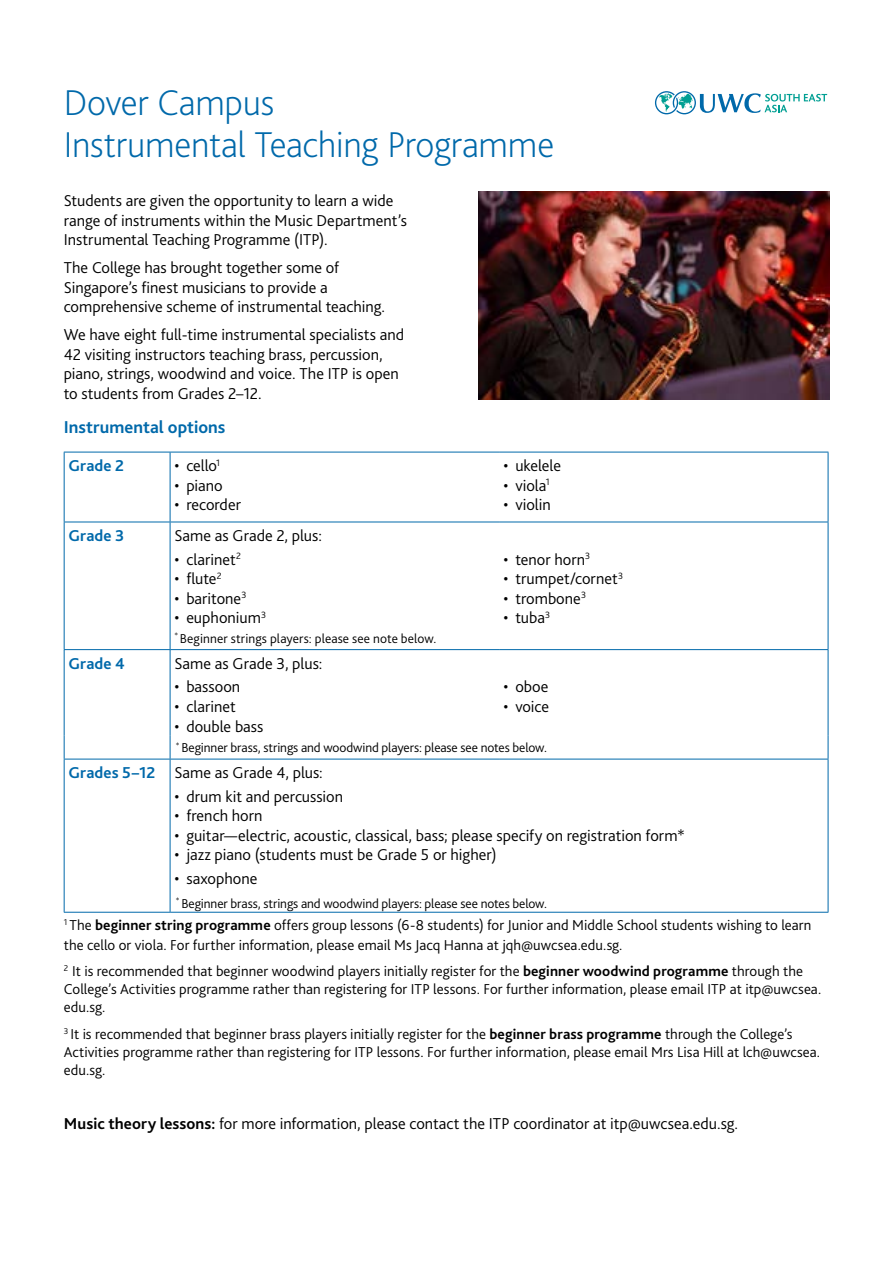
<style>
.page{position:relative;width:893px;height:1263px;background:#fff}
.page>*{position:absolute;margin:0;border:0;box-sizing:border-box;transform-origin:0 0}
.t1{font:200 37.5px/42px "Bliss 2";letter-spacing:-.01em;color:#0069aa}
.t2{font:700 18px "Bliss 2";color:#0069aa}
.t3{font:300 16.5px/19.5px "Bliss 2";color:#000}
.t4{font:700 16.5px "Bliss 2";letter-spacing:.005em;color:#0069aa}
.t5{font:300 15px/18px "Bliss 2";letter-spacing:.005em;color:#000}
.t6{font:300 13.5px "Bliss 2";letter-spacing:-.005em;color:#000}
.s1{font-weight:700;color:#0069aa}
.s2{font-weight:700}
</style>
<div class="page">
<img style="left:478px;top:191px;width:351px;height:208px">
<hr style="left:64px;top:452px;width:106px;height:1px;background:#0069aa">
<hr style="left:64px;top:452px;width:1px;height:70px;background:#0069aa">
<hr style="left:170px;top:452px;width:329px;height:1px;background:#0069aa">
<hr style="left:170px;top:452px;width:1px;height:70px;background:#0069aa">
<hr style="left:499px;top:452px;width:329px;height:1px;background:#0069aa">
<hr style="left:828px;top:452px;width:1px;height:70px;background:#0069aa">
<hr style="left:64px;top:522px;width:106px;height:1px;background:#0069aa">
<hr style="left:64px;top:522px;width:1px;height:127px;background:#0069aa">
<hr style="left:170px;top:522px;width:329px;height:1px;background:#0069aa">
<hr style="left:170px;top:522px;width:1px;height:127px;background:#0069aa">
<hr style="left:499px;top:522px;width:329px;height:1px;background:#0069aa">
<hr style="left:828px;top:522px;width:1px;height:127px;background:#0069aa">
<hr style="left:64px;top:649px;width:106px;height:1px;background:#0069aa">
<hr style="left:64px;top:650px;width:1px;height:86px;background:#0069aa">
<hr style="left:170px;top:649px;width:329px;height:1px;background:#0069aa">
<hr style="left:170px;top:650px;width:1px;height:86px;background:#0069aa">
<hr style="left:499px;top:649px;width:329px;height:1px;background:#0069aa">
<hr style="left:828px;top:650px;width:1px;height:86px;background:#0069aa">
<svg style="left:64px;top:736px;width:1px;height:23px"></svg>
<svg style="left:170px;top:736px;width:1px;height:23px"></svg>
<svg style="left:828px;top:736px;width:1px;height:23px"></svg>
<hr style="left:64px;top:759px;width:106px;height:1px;background:#0069aa">
<hr style="left:64px;top:759px;width:1px;height:153px;background:#0069aa">
<hr style="left:170px;top:759px;width:329px;height:1px;background:#0069aa">
<hr style="left:170px;top:759px;width:1px;height:153px;background:#0069aa">
<hr style="left:499px;top:759px;width:329px;height:1px;background:#0069aa">
<hr style="left:828px;top:759px;width:1px;height:153px;background:#0069aa">
<hr style="left:64px;top:912px;width:106px;height:1px;background:#0069aa">
<hr style="left:170px;top:912px;width:329px;height:1px;background:#0069aa">
<hr style="left:499px;top:912px;width:329px;height:1px;background:#0069aa">
<svg style="left:655px;top:91px;width:172px;height:23px"></svg>
<h1 class="t1" style="left:64px;top:81px;width:492px">Dover Campus<br>Instrumental Teaching Programme</h1>
<p class="t3" style="left:64px;top:191px;width:345px">Students are given the opportunity to learn a wide range of instruments within the Music Department’s<br>Instrumental Teaching Programme (ITP).</p>
<p class="t3" style="left:64px;top:258px;width:323px">The College has brought together some of<br>Singapore’s finest musicians to provide a comprehensive scheme of instrumental teaching.</p>
<p class="t3" style="left:64px;top:325px;width:342px">We have eight full-time instrumental specialists and 42 visiting instructors teaching brass, percussion, piano, strings, woodwind and voice. The ITP is open to students from Grades 2–12.</p>
<p class="t2" style="left:64px;top:416px;width:163px">Instrumental options</p>
<p class="t4" style="left:68px;top:455px;width:57px">Grade 2</p>
<p class="t3" style="left:174px;top:455px;width:47px">• cello<sup>1</sup></p>
<p class="t3" style="left:174px;top:475px;width:50px">• piano</p>
<p class="t3" style="left:174px;top:494px;width:68px">• recorder</p>
<p class="t3" style="left:503px;top:455px;width:59px">• ukelele</p>
<p class="t3" style="left:503px;top:475px;width:48px">• viola<sup>1</sup></p>
<p class="t3" style="left:503px;top:494px;width:49px">• violin</p>
<p class="t4" style="left:68px;top:525px;width:57px">Grade 3</p>
<p class="t3" style="left:174px;top:525px;width:149px">Same as Grade 2, plus:</p>
<p class="t3" style="left:174px;top:549px;width:68px">• clarinet<sup>2</sup></p>
<p class="t3" style="left:174px;top:569px;width:49px">• flute<sup>2</sup></p>
<p class="t3" style="left:174px;top:588px;width:74px">• baritone<sup>3</sup></p>
<p class="t3" style="left:174px;top:608px;width:93px">• euphonium<sup>3</sup></p>
<p class="t6" style="left:174px;top:630px;width:264px"><sup>*</sup> Beginner strings players: please see note below.</p>
<p class="t3" style="left:503px;top:549px;width:88px">• tenor horn<sup>3</sup></p>
<p class="t3" style="left:503px;top:569px;width:121px">• trumpet/cornet<sup>3</sup></p>
<p class="t3" style="left:503px;top:588px;width:84px">• trombone<sup>3</sup></p>
<p class="t3" style="left:503px;top:608px;width:48px">• tuba<sup>3</sup></p>
<p class="t4" style="left:68px;top:653px;width:58px">Grade 4</p>
<p class="t3" style="left:174px;top:653px;width:150px">Same as Grade 3, plus:</p>
<p class="t3" style="left:174px;top:677px;width:67px">• bassoon</p>
<p class="t3" style="left:174px;top:696px;width:63px">• clarinet</p>
<p class="t3" style="left:174px;top:716px;width:91px">• double bass</p>
<p class="t3" style="left:503px;top:677px;width:47px">• oboe</p>
<p class="t3" style="left:503px;top:696px;width:47px">• voice</p>
<p class="t6" style="left:176px;top:739px;width:373px"><sup>*</sup> Beginner brass, strings and woodwind players: please see notes below.</p>
<p class="t3" style="left:68px;top:762px;width:256px"><span class="s1">Grades 5–12</span> Same as Grade 4, plus:</p>
<p class="t3" style="left:174px;top:786px;width:170px">• drum kit and percussion</p>
<p class="t3" style="left:174px;top:806px;width:90px">• french horn</p>
<p class="t3" style="left:174px;top:825px;width:512px">• guitar—electric, acoustic, classical, bass; please specify on registration form*</p>
<p class="t3" style="left:174px;top:845px;width:324px">• jazz piano (students must be Grade 5 or higher)</p>
<p class="t3" style="left:174px;top:868px;width:85px">• saxophone</p>
<p class="t6" style="left:176px;top:895px;width:373px"><sup>*</sup> Beginner brass, strings and woodwind players: please see notes below.</p>
<p class="t5" style="left:64px;top:915px;width:749px;line-height:19.5px"><sup>1</sup> The <span class="s2">beginner string programme</span> offers group lessons (6-8 students) for Junior and Middle School students wishing to learn the cello or viola. For further information, please email Ms Jacq Hanna at jqh@uwcsea.edu.sg.</p>
<p class="t5" style="left:64px;top:962px;width:759px"><sup>2</sup> It is recommended that beginner woodwind players initially register for the <span class="s2">beginner woodwind programme</span> through the<br>College’s Activities programme rather than registering for ITP lessons. For further information, please email ITP at itp@uwcsea. edu.sg.</p>
<p class="t5" style="left:64px;top:1024px;width:758px"><sup>3</sup> It is recommended that beginner brass players initially register for the <span class="s2">beginner brass programme</span> through the College’s<br>Activities programme rather than registering for ITP lessons. For further information, please email Mrs Lisa Hill at lch@uwcsea. edu.sg.</p>
<p class="t3" style="left:64px;top:1114px;width:676px"><span class="s2">Music theory lessons:</span> for more information, please contact the ITP coordinator at itp@uwcsea.edu.sg.</p>
</div>
